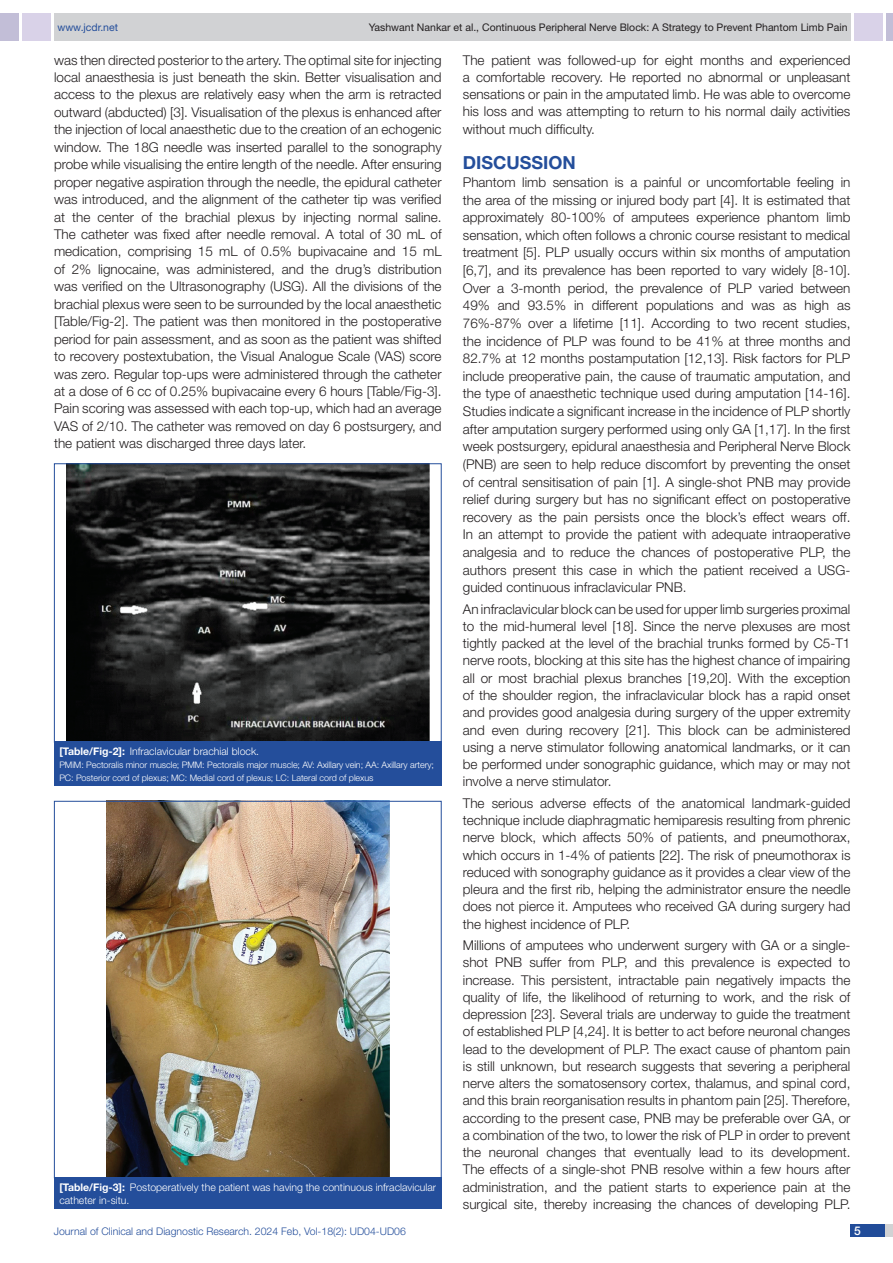
<style>
.page{position:relative;width:893px;height:1263px;background:#fff}
.page>*{position:absolute;margin:0;border:0;box-sizing:border-box;transform-origin:0 0}
.Heading{font:700 18px "Helvetica Neue";color:#244e9b}
.Body_text{font:300 13.5px/17.2px "Helvetica Neue";color:#231f20;text-align:justify}
.t1{font:500 12px "Helvetica Neue";color:#fff}
.TABLE_FIG{font:300 10.5px/12.6px "Helvetica Neue";color:#fff}
.t2{font:10.5px "Helvetica Neue";color:#231f20}
.t3{font:300 10.5px "Helvetica Neue";color:#244e9b}
.t4{font:10.5px "Helvetica Neue";color:#244e9b}
.TABLE_FIG-2{font:300 9px/12.6px "Helvetica Neue";letter-spacing:-.01em;color:#fff}
.s1{font-weight:700}
</style>
<div class="page">
<div style="left:54px;top:13px;width:796px;height:28px;background:#d1d2d4"></div>
<div style="left:0;top:13px;width:19px;height:28px;background:#c2bed7"></div>
<div style="left:22px;top:13px;width:29px;height:28px;background:#d9d2e8"></div>
<div style="left:886px;top:13px;width:7px;height:28px;background:#c2bed7"></div>
<div style="left:854px;top:13px;width:29px;height:28px;background:#d9d2e8"></div>
<div style="left:850px;top:1224px;width:43px;height:13px;background:#d1d2d4"></div>
<div style="left:850px;top:1224px;width:35px;height:13px;background:#214c99"></div>
<img style="left:66px;top:465px;width:363px;height:275px">
<div style="left:54px;top:463px;width:388px;height:279px;border:1px solid #244e9b"></div>
<div style="left:54px;top:742px;width:388px;height:44px;background:#244e9b"></div>
<img style="left:106px;top:803px;width:283px;height:373px">
<div style="left:54px;top:1177px;width:388px;height:32px;background:#244e9b"></div>
<p class="t4" style="left:57px;top:21px;width:62px">www.jcdr.net</p>
<p class="t2" style="left:369px;top:21px;width:480px">Yashwant Nankar et al., Continuous Peripheral Nerve Block: A Strategy to Prevent Phantom Limb Pain</p>
<p class="Body_text" style="left:54px;top:51px;width:389px">was then directed posterior to the artery. The optimal site for injecting local anaesthesia is just beneath the skin. Better visualisation and access to the plexus are relatively easy when the arm is retracted outward (abducted) [3]. Visualisation of the plexus is enhanced after the injection of local anaesthetic due to the creation of an echogenic window. The 18G needle was inserted parallel to the sonography probe while visualising the entire length of the needle. After ensuring proper negative aspiration through the needle, the epidural catheter was introduced, and the alignment of the catheter tip was verified at the center of the brachial plexus by injecting normal saline.<br>The catheter was fixed after needle removal. A total of 30 mL of medication, comprising 15 mL of 0.5% bupivacaine and 15 mL of 2% lignocaine, was administered, and the drug’s distribution was verified on the Ultrasonography (USG). All the divisions of the brachial plexus were seen to be surrounded by the local anaesthetic [Table/Fig-2]. The patient was then monitored in the postoperative period for pain assessment, and as soon as the patient was shifted to recovery postextubation, the Visual Analogue Scale (VAS) score was zero. Regular top-ups were administered through the catheter at a dose of 6 cc of 0.25% bupivacaine every 6 hours [Table/Fig-3].<br>Pain scoring was assessed with each top-up, which had an average VAS of 2/10. The catheter was removed on day 6 postsurgery, and the patient was discharged three days later.</p>
<p class="TABLE_FIG" style="left:59px;top:745px;width:201px"><span class="s1">[Table/Fig-2]:</span> Infraclavicular brachial block.</p>
<p class="TABLE_FIG-2" style="left:59px;top:758px;width:376px">PMiM: Pectoralis minor muscle; PMM: Pectoralis major muscle; AV: Axillary vein; AA: Axillary artery;<br>PC: Posterior cord of plexus; MC: Medial cord of plexus; LC: Lateral cord of plexus</p>
<p class="TABLE_FIG" style="left:59px;top:1181px;width:378px"><span class="s1">[Table/Fig-3]:</span> Postoperatively the patient was having the continuous infraclavicular catheter in-situ.</p>
<p class="Body_text" style="left:463px;top:51px;width:389px">The patient was followed-up for eight months and experienced a comfortable recovery. He reported no abnormal or unpleasant sensations or pain in the amputated limb. He was able to overcome his loss and was attempting to return to his normal daily activities without much difficulty.</p>
<p class="Heading" style="left:463px;top:152px;width:115px">DISCUSSION</p>
<p class="Body_text" style="left:463px;top:173px;width:389px">Phantom limb sensation is a painful or uncomfortable feeling in the area of the missing or injured body part [4]. It is estimated that approximately 80-100% of amputees experience phantom limb sensation, which often follows a chronic course resistant to medical treatment [5]. PLP usually occurs within six months of amputation [6,7], and its prevalence has been reported to vary widely [8-10].<br>Over a 3-month period, the prevalence of PLP varied between 49% and 93.5% in different populations and was as high as 76%-87% over a lifetime [11]. According to two recent studies, the incidence of PLP was found to be 41% at three months and 82.7% at 12 months postamputation [12,13]. Risk factors for PLP include preoperative pain, the cause of traumatic amputation, and the type of anaesthetic technique used during amputation [14-16].<br>Studies indicate a significant increase in the incidence of PLP shortly after amputation surgery performed using only GA [1,17]. In the first week postsurgery, epidural anaesthesia and Peripheral Nerve Block (PNB) are seen to help reduce discomfort by preventing the onset of central sensitisation of pain [1]. A single-shot PNB may provide relief during surgery but has no significant effect on postoperative recovery as the pain persists once the block’s effect wears off.<br>In an attempt to provide the patient with adequate intraoperative analgesia and to reduce the chances of postoperative PLP, the authors present this case in which the patient received a USG&shy;guided continuous infraclavicular PNB.</p>
<p class="Body_text" style="left:463px;top:600px;width:389px">An infraclavicular block can be used for upper limb surgeries proximal to the mid-humeral level [18]. Since the nerve plexuses are most tightly packed at the level of the brachial trunks formed by C5-T1 nerve roots, blocking at this site has the highest chance of impairing all or most brachial plexus branches [19,20]. With the exception of the shoulder region, the infraclavicular block has a rapid onset and provides good analgesia during surgery of the upper extremity and even during recovery [21]. This block can be administered using a nerve stimulator following anatomical landmarks, or it can be performed under sonographic guidance, which may or may not involve a nerve stimulator.</p>
<p class="Body_text" style="left:463px;top:794px;width:389px">The serious adverse effects of the anatomical landmark-guided technique include diaphragmatic hemiparesis resulting from phrenic nerve block, which affects 50% of patients, and pneumothorax, which occurs in 1-4% of patients [22]. The risk of pneumothorax is reduced with sonography guidance as it provides a clear view of the pleura and the first rib, helping the administrator ensure the needle does not pierce it. Amputees who received GA during surgery had the highest incidence of PLP.</p>
<p class="Body_text" style="left:463px;top:936px;width:389px">Millions of amputees who underwent surgery with GA or a single&shy;shot PNB suffer from PLP, and this prevalence is expected to increase. This persistent, intractable pain negatively impacts the quality of life, the likelihood of returning to work, and the risk of depression [23]. Several trials are underway to guide the treatment of established PLP [4,24]. It is better to act before neuronal changes lead to the development of PLP. The exact cause of phantom pain is still unknown, but research suggests that severing a peripheral nerve alters the somatosensory cortex, thalamus, and spinal cord, and this brain reorganisation results in phantom pain [25]. Therefore, according to the present case, PNB may be preferable over GA, or a combination of the two, to lower the risk of PLP in order to prevent the neuronal changes that eventually lead to its development.<br>The effects of a single-shot PNB resolve within a few hours after administration, and the patient starts to experience pain at the surgical site, thereby increasing the chances of developing PLP.</p>
<p class="t3" style="left:54px;top:1225px;width:354px">Journal of Clinical and Diagnostic Research. 2024 Feb, Vol-18(2): UD04-UD06</p>
<p class="t1" style="left:854px;top:1223px;width:8px">5</p>
</div>
